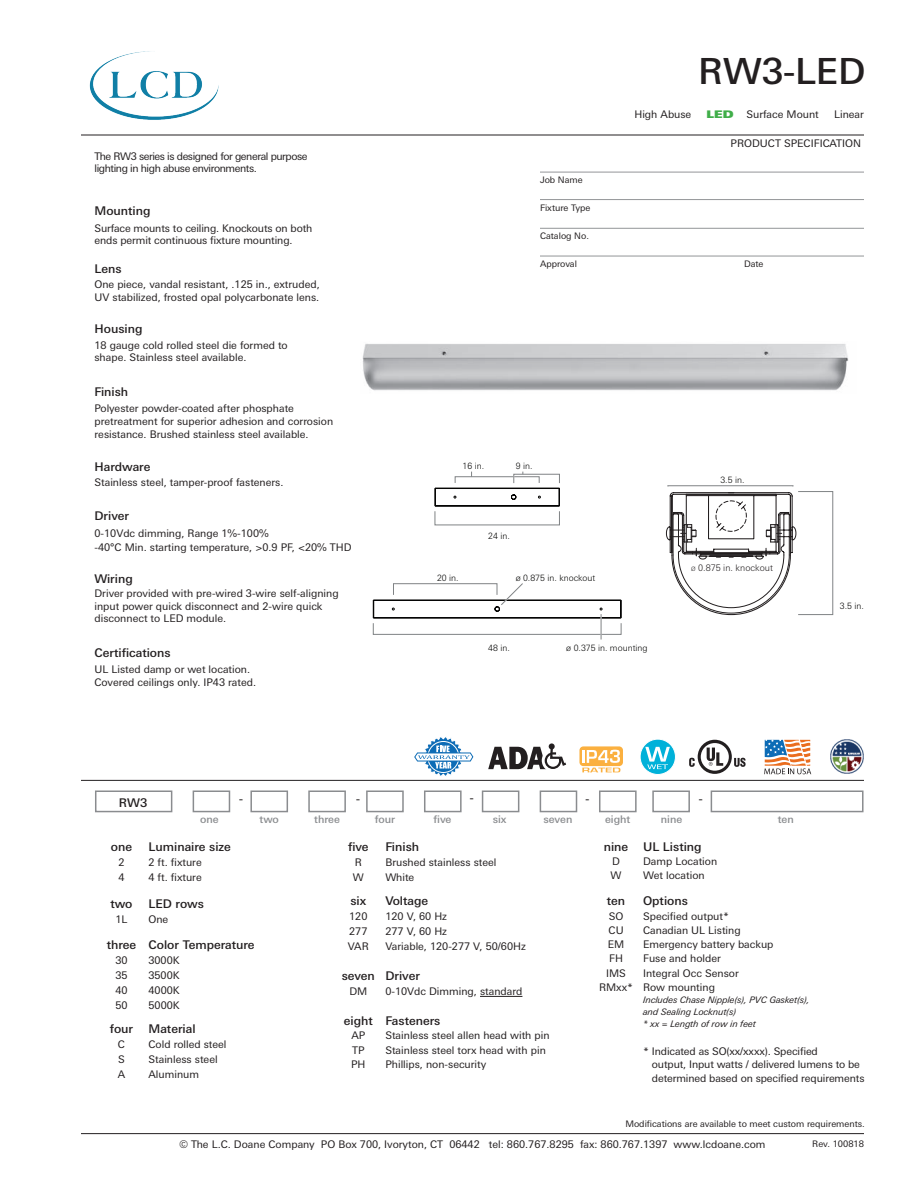
<style>
.page{position:relative;width:918px;height:1188px;background:#fff}
.page>*{position:absolute;margin:0;border:0;box-sizing:border-box;transform-origin:0 0}
.t1{font:500 36px "LT Univers Basic";color:#231f20}
.t2{font:500 12px "LT Univers Basic";color:#231f20}
.t3{font:10.5px/15px "LT Univers Basic";color:#231f20}
.t4{font:10.5px/12.6px "LT Univers Basic";letter-spacing:-.04em;color:#231f20}
.t5{font:500 10.5px "LT Univers Basic";color:#8a8c8f}
.t6{font:9px "LT Univers Basic";color:#231f20}
.t7{font:italic 9px/12px "LT Univers Basic";color:#231f20}
.t8{font:300 9px "LT Univers Basic";color:#231f20}
.t9{font:300 8.7px "LT Univers Basic";color:#050504}
.s1{font-family:"LT Univers Extd X Black";color:#40ae49}
.s2{font-size:6px}
</style>
<div class="page">
<img style="left:89px;top:51px;width:130px;height:69px">
<hr style="left:81px;top:135px;width:783px;height:1px;background:#231f20">
<hr style="left:81px;top:1133px;width:783px;height:1px;background:#231f20">
<hr style="left:81px;top:780px;width:783px;height:1px;background:#231f20">
<div style="left:95px;top:790px;width:77px;height:22px;border:2px solid #8a8c8f"></div>
<div style="left:193px;top:790px;width:37px;height:22px;border:2px solid #8a8c8f"></div>
<div style="left:250px;top:790px;width:38px;height:22px;border:2px solid #8a8c8f"></div>
<div style="left:308px;top:790px;width:38px;height:22px;border:2px solid #8a8c8f"></div>
<div style="left:366px;top:790px;width:38px;height:22px;border:2px solid #8a8c8f"></div>
<div style="left:424px;top:790px;width:38px;height:22px;border:2px solid #8a8c8f"></div>
<div style="left:482px;top:790px;width:37px;height:22px;border:2px solid #8a8c8f"></div>
<div style="left:540px;top:790px;width:37px;height:22px;border:2px solid #8a8c8f"></div>
<hr style="left:480px;top:996px;width:42px;height:1px;background:#231f20">
<div style="left:711px;top:790px;width:153px;height:22px;border:2px solid #8a8c8f"></div>
<svg style="left:689px;top:740px;width:57px;height:34px"></svg>
<svg style="left:764px;top:739px;width:47px;height:35px"></svg>
<svg style="left:640px;top:739px;width:35px;height:35px"></svg>
<div style="left:640px;top:739px;width:36px;height:36px;border:1px solid #fff;border-radius:50%"></div>
<svg style="left:645px;top:747px;width:25px;height:22px"></svg>
<img style="left:830px;top:740px;width:34px;height:34px">
<hr style="left:540px;top:172px;width:324px;height:1px;background:#939598">
<hr style="left:540px;top:199px;width:324px;height:1px;background:#939598">
<hr style="left:540px;top:228px;width:324px;height:1px;background:#939598">
<hr style="left:540px;top:256px;width:324px;height:1px;background:#939598">
<img style="left:362px;top:343px;width:487px;height:48px">
<div style="left:798px;top:491px;width:35px;height:124px;border:1px solid #808385"></div>
<svg style="left:373px;top:472px;width:249px;height:168px"></svg>
<svg style="left:666px;top:492px;width:131px;height:124px"></svg>
<div style="left:599px;top:790px;width:38px;height:22px;border:2px solid #8a8c8f"></div>
<div style="left:652px;top:790px;width:38px;height:22px;border:2px solid #8a8c8f"></div>
<svg style="left:414px;top:737px;width:59px;height:39px"></svg>
<div style="left:579px;top:746px;width:44px;height:20px;background:#fbb03f;border-radius:4px"></div>
<svg style="left:582px;top:750px;width:38px;height:22px"></svg>
<svg style="left:488px;top:743px;width:78px;height:26px"></svg>
<h1 class="t1" style="left:698px;top:50px;width:169px">RW3-LED</h1>
<p class="t3" style="left:634px;top:106px;width:58px">High Abuse</p>
<p class="t3" style="left:707px;top:106px;width:114px"><span class="s1">LED</span> Surface Mount</p>
<p class="t3" style="left:834px;top:106px;width:31px">Linear</p>
<p class="t4" style="left:94px;top:150px;width:215px">The RW3 series is designed for general purpose lighting in high abuse environments.</p>
<p class="t2" style="left:94px;top:204px;width:58px">Mounting</p>
<p class="t3" style="left:94px;top:222px;width:219px;line-height:12.6px">Surface mounts to ceiling. Knockouts on both ends permit continuous fixture mounting.</p>
<p class="t2" style="left:94px;top:261px;width:29px">Lens</p>
<p class="t3" style="left:94px;top:278px;width:227px;line-height:12.6px">One piece, vandal resistant, .125 in., extruded,<br>UV stabilized, frosted opal polycarbonate lens.</p>
<p class="t2" style="left:94px;top:322px;width:49px">Housing</p>
<p class="t3" style="left:94px;top:339px;width:195px;line-height:12.6px">18 gauge cold rolled steel die formed to shape. Stainless steel available.</p>
<p class="t2" style="left:94px;top:384px;width:35px">Finish</p>
<p class="t3" style="left:94px;top:402px;width:240px;line-height:12.6px">Polyester powder-coated after phosphate pretreatment for superior adhesion and corrosion resistance. Brushed stainless steel available.</p>
<p class="t2" style="left:94px;top:459px;width:57px">Hardware</p>
<p class="t3" style="left:94px;top:474px;width:190px">Stainless steel, tamper-proof fasteners.</p>
<p class="t2" style="left:94px;top:509px;width:36px">Driver</p>
<p class="t3" style="left:94px;top:526px;width:259px;line-height:14.4px">0-10Vdc dimming, Range 1%-100%<br>-40°C Min. starting temperature, &gt;0.9 PF, &lt;20% THD</p>
<p class="t2" style="left:94px;top:572px;width:40px">Wiring</p>
<p class="t3" style="left:94px;top:587px;width:246px;line-height:12.6px">Driver provided with pre-wired 3-wire self-aligning input power quick disconnect and 2-wire quick disconnect to LED module.</p>
<p class="t2" style="left:94px;top:645px;width:78px">Certifications</p>
<p class="t3" style="left:94px;top:663px;width:163px;line-height:12.6px">UL Listed damp or wet location.<br>Covered ceilings only. IP43 rated.</p>
<p class="t3" style="left:731px;top:136px;width:132px">PRODUCT SPECIFICATION</p>
<p class="t6" style="left:540px;top:175px;width:44px">Job Name</p>
<p class="t6" style="left:540px;top:202px;width:52px">Fixture Type</p>
<p class="t6" style="left:540px;top:231px;width:51px">Catalog No.</p>
<p class="t6" style="left:540px;top:259px;width:38px">Approval</p>
<p class="t6" style="left:744px;top:259px;width:21px">Date</p>
<p class="t9" style="left:463px;top:461px;width:23px">16 in.</p>
<p class="t9" style="left:516px;top:461px;width:18px">9 in.</p>
<p class="t9" style="left:488px;top:531px;width:23px">24 in.</p>
<p class="t9" style="left:720px;top:475px;width:26px">3.5 in.</p>
<p class="t8" style="left:691px;top:562px;width:83px"><span class="s2">Ø</span> 0.875 in. knockout</p>
<p class="t9" style="left:437px;top:573px;width:23px">20 in.</p>
<p class="t9" style="left:516px;top:573px;width:81px">ø 0.875 in. knockout</p>
<p class="t9" style="left:488px;top:643px;width:23px">48 in.</p>
<p class="t9" style="left:566px;top:643px;width:83px">ø 0.375 in. mounting</p>
<p class="t9" style="left:840px;top:601px;width:26px">3.5 in.</p>
<p class="t2" style="left:119px;top:795px;width:30px">RW3</p>
<p class="t2" style="left:239px;top:792px;width:5px">-</p>
<p class="t2" style="left:356px;top:792px;width:5px">-</p>
<p class="t2" style="left:586px;top:792px;width:5px">-</p>
<p class="t5" style="left:200px;top:813px;width:20px">one</p>
<p class="t5" style="left:260px;top:813px;width:21px">two</p>
<p class="t5" style="left:314px;top:813px;width:27px">three</p>
<p class="t5" style="left:375px;top:813px;width:22px">four</p>
<p class="t5" style="left:433px;top:814px;width:20px">five</p>
<p class="t5" style="left:493px;top:813px;width:15px">six</p>
<p class="t5" style="left:543px;top:813px;width:31px">seven</p>
<p class="t5" style="left:778px;top:813px;width:18px">ten</p>
<p class="t2" style="left:470px;top:791px;width:5px">-</p>
<p class="t2" style="left:699px;top:791px;width:5px">-</p>
<p class="t5" style="left:605px;top:813px;width:27px">eight</p>
<p class="t5" style="left:661px;top:813px;width:23px">nine</p>
<p class="t2" style="left:111px;top:840px;width:23px">one</p>
<p class="t3" style="left:118px;top:855px;width:8px">2<br>4</p>
<p class="t2" style="left:110px;top:897px;width:24px">two</p>
<p class="t3" style="left:115px;top:912px;width:14px">1L</p>
<p class="t2" style="left:107px;top:938px;width:31px">three</p>
<p class="t3" style="left:115px;top:953px;width:14px;text-align:justify">30<br>35<br>40<br>50</p>
<p class="t2" style="left:110px;top:1021px;width:25px">four</p>
<p class="t3" style="left:118px;top:1036px;width:9px;text-align:justify">C S A</p>
<p class="t2" style="left:148px;top:840px;width:84px">Luminaire size</p>
<p class="t3" style="left:148px;top:855px;width:55px">2 ft. fixture<br>4 ft. fixture</p>
<p class="t2" style="left:148px;top:897px;width:57px">LED rows</p>
<p class="t3" style="left:148px;top:912px;width:21px">One</p>
<p class="t2" style="left:148px;top:938px;width:108px">Color Temperature</p>
<p class="t3" style="left:148px;top:953px;width:33px;text-align:justify">3000K 3500K 4000K 5000K</p>
<p class="t2" style="left:148px;top:1021px;width:49px">Material</p>
<p class="t3" style="left:148px;top:1036px;width:80px">Cold rolled steel<br>Stainless steel<br>Aluminum</p>
<p class="t2" style="left:348px;top:840px;width:22px">five</p>
<p class="t3" style="left:353px;top:855px;width:13px">R<br>W</p>
<p class="t2" style="left:350px;top:894px;width:17px">six</p>
<p class="t3" style="left:348px;top:909px;width:22px">120<br>277<br>VAR</p>
<p class="t2" style="left:342px;top:969px;width:35px">seven</p>
<p class="t3" style="left:349px;top:984px;width:19px">DM</p>
<p class="t2" style="left:344px;top:1014px;width:30px">eight</p>
<p class="t3" style="left:351px;top:1028px;width:16px;line-height:14.2px;text-align:justify">AP TP PH</p>
<p class="t2" style="left:385px;top:840px;width:35px">Finish</p>
<p class="t3" style="left:385px;top:855px;width:113px">Brushed stainless steel<br>White</p>
<p class="t2" style="left:385px;top:894px;width:44px">Voltage</p>
<p class="t3" style="left:385px;top:909px;width:142px">120 V, 60 Hz<br>277 V, 60 Hz<br>Variable, 120-277 V, 50/60Hz</p>
<p class="t2" style="left:385px;top:969px;width:36px">Driver</p>
<p class="t3" style="left:385px;top:984px;width:139px">0-10Vdc Dimming, standard</p>
<p class="t2" style="left:385px;top:1014px;width:57px">Fasteners</p>
<p class="t3" style="left:385px;top:1028px;width:166px;line-height:14.2px">Stainless steel allen head with pin<br>Stainless steel torx head with pin<br>Phillips, non-security</p>
<p class="t2" style="left:604px;top:840px;width:26px">nine</p>
<p class="t3" style="left:611px;top:854px;width:13px;line-height:14.2px">D<br>W</p>
<p class="t2" style="left:607px;top:894px;width:20px">ten</p>
<p class="t3" style="left:599px;top:909px;width:36px;line-height:14.2px;text-align:center">SO<br>CU<br>EM<br>FH<br>IMS<br>RMxx*</p>
<p class="t2" style="left:643px;top:840px;width:60px">UL Listing</p>
<p class="t3" style="left:643px;top:854px;width:76px;line-height:14.2px">Damp Location<br>Wet location</p>
<p class="t2" style="left:643px;top:894px;width:46px">Options</p>
<p class="t3" style="left:643px;top:909px;width:132px;line-height:14.2px">Specified output*<br>Canadian UL Listing<br>Emergency battery backup<br>Fuse and holder<br>Integral Occ Sensor<br>Row mounting</p>
<p class="t7" style="left:643px;top:994px;width:168px">Includes Chase Nipple(s), PVC Gasket(s), and Sealing Locknut(s)<br>* xx = Length of row in feet</p>
<p class="t3" style="left:652px;top:1044px;width:214px;line-height:13.5px;text-indent:-9px">* Indicated as SO(xx/xxxx). Specified<br>output, Input watts / delivered lumens to be determined based on specified requirements</p>
<p class="t6" style="left:625px;top:1119px;width:241px">Modifications are available to meet custom requirements.</p>
<p class="t3" style="left:179px;top:1137px;width:588px">© The L.C. Doane Company PO Box 700, Ivoryton, CT 06442 tel: 860.767.8295 fax: 860.767.1397 www.lcdoane.com</p>
<p class="t6" style="left:812px;top:1139px;width:53px">Rev. 100818</p>
</div>
